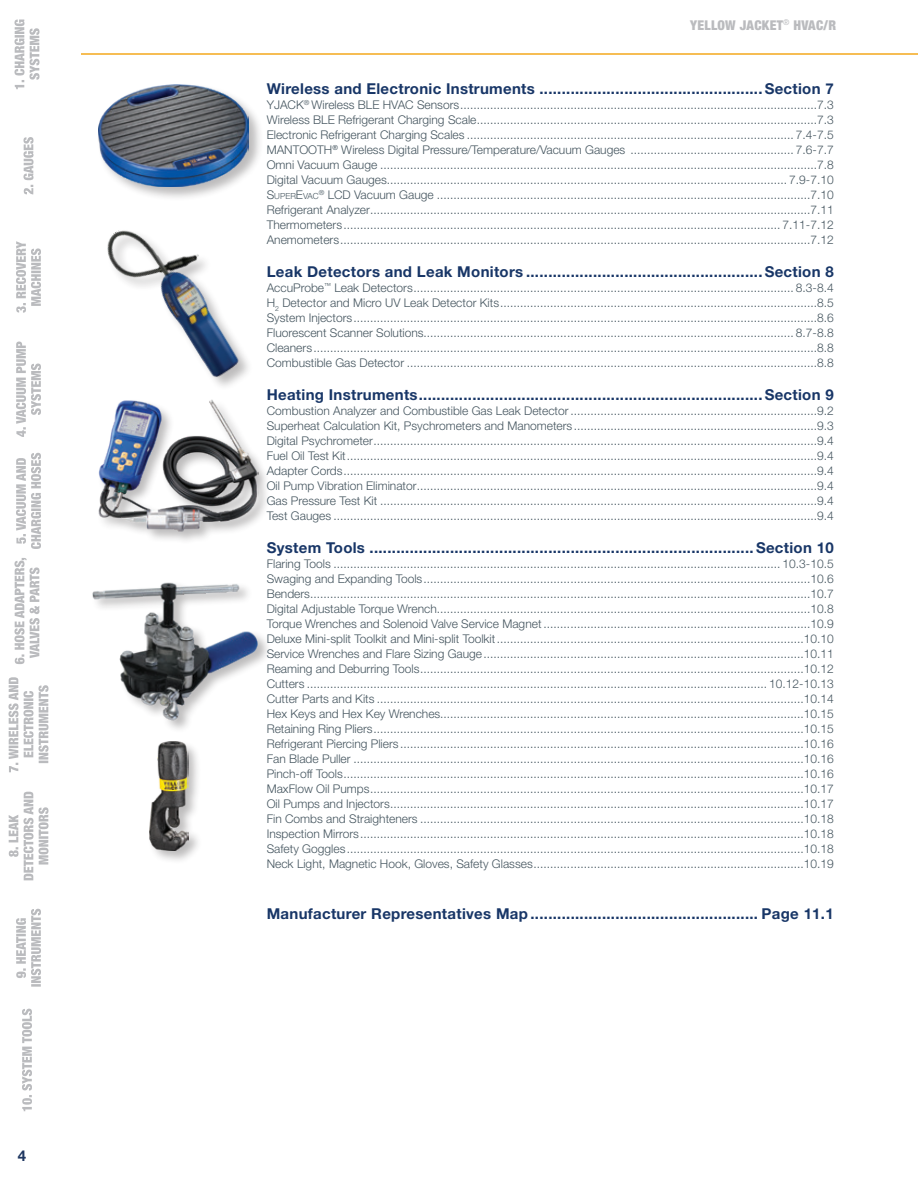
<style>
.page{position:relative;width:918px;height:1188px;background:#fff}
.page>*{position:absolute;margin:0;border:0;box-sizing:border-box;transform-origin:0 0}
.t1{font:700 15px "Helvetica Neue LT Std";letter-spacing:.02em;color:#183667}
.t2{font:700 15px "Helvetica Neue LT Std";color:#1f3761}
.t3{font:900 condensed 13.5px "Helvetica Neue LT Std";letter-spacing:.02em;color:#babbbe}
.t4{font:300 12px/15px "Helvetica Neue LT Std";color:#45555f;text-align:justify}
.t5{font:300 8.4px "Helvetica Neue LT Std";color:#45555f}
.s1{font-size:12px}
</style>
<div class="page">
<hr style="left:81px;top:53px;width:837px;height:2px;background:#f4a81c">
<svg style="left:14px;top:20px;width:26px;height:69px"></svg>
<svg style="left:23px;top:137px;width:11px;height:57px"></svg>
<svg style="left:16px;top:241px;width:25px;height:72px"></svg>
<svg style="left:16px;top:342px;width:25px;height:95px"></svg>
<svg style="left:16px;top:453px;width:25px;height:96px"></svg>
<svg style="left:14px;top:558px;width:26px;height:106px"></svg>
<svg style="left:16px;top:909px;width:25px;height:78px"></svg>
<svg style="left:22px;top:1009px;width:10px;height:102px"></svg>
<svg style="left:9px;top:792px;width:40px;height:88px"></svg>
<svg style="left:8px;top:677px;width:41px;height:95px"></svg>
<div style="left:96px;top:82px;width:168px;height:119px;background:#231f20;opacity:.3"></div>
<img style="left:98px;top:84px;width:151px;height:103px">
<img style="left:92px;top:582px;width:176px;height:145px">
<img style="left:107px;top:230px;width:140px;height:156px">
<div style="left:148px;top:740px;width:55px;height:125px;background:#231f20;opacity:.3"></div>
<img style="left:150px;top:742px;width:39px;height:109px">
<div style="left:97px;top:399px;width:173px;height:146px;background:#231f20;opacity:.3"></div>
<img style="left:97px;top:399px;width:161px;height:134px">
<p class="t2" style="left:18px;top:1146px;width:10px">4</p>
<p class="t3" style="left:690px;top:17px;width:147px">YELLOW JACKET<sup>®</sup> HVAC/R</p>
<p class="t1" style="left:267px;top:80px;width:569px">Wireless and Electronic Instruments ..................................................Section 7</p>
<p class="t4" style="left:267px;top:97px;width:569px">YJACK<sup>®</sup> Wireless BLE HVAC Sensors...........................................................................................................7.3<br>Wireless BLE Refrigerant Charging Scale......................................................................................................7.3<br>Electronic Refrigerant Charging Scales .................................................................................................. 7.4-7.5<br>MANTOOTH<sup>®</sup> Wireless Digital Pressure/Temperature/Vacuum Gauges ................................................. 7.6-7.7<br>Omni Vacuum Gauge ...................................................................................................................................7.8<br>Digital Vacuum Gauges........................................................................................................................ 7.9-7.10</p>
<p class="t5" style="left:267px;top:191px;width:54px"><span class="s1">S</span>UPER<span class="s1">E</span>VAC</p>
<p class="t4" style="left:267px;top:187px;width:568px;text-indent:52px"><sup>®</sup> LCD Vacuum Gauge ................................................................................................................7.10<br>Refrigerant Analyzer....................................................................................................................................7.11<br>Thermometers................................................................................................................................... 7.11-7.12<br>Anemometers.............................................................................................................................................7.12</p>
<p class="t1" style="left:267px;top:263px;width:569px">Leak Detectors and Leak Monitors .....................................................Section 8</p>
<p class="t4" style="left:267px;top:280px;width:569px">AccuProbe<sup>™</sup> Leak Detectors.................................................................................................................. 8.3-8.4<br>H<sub>2</sub> Detector and Micro UV Leak Detector Kits...............................................................................................8.5<br>System Injectors...........................................................................................................................................8.6<br>Fluorescent Scanner Solutions............................................................................................................... 8.7-8.8<br>Cleaners.......................................................................................................................................................8.8<br>Combustible Gas Detector ...........................................................................................................................8.8</p>
<p class="t1" style="left:267px;top:386px;width:569px">Heating Instruments.............................................................................Section 9</p>
<p class="t4" style="left:267px;top:403px;width:568px">Combustion Analyzer and Combustible Gas Leak Detector..........................................................................9.2<br>Superheat Calculation Kit, Psychrometers and Manometers.........................................................................9.3<br>Digital Psychrometer.....................................................................................................................................9.4<br>Fuel Oil Test Kit.............................................................................................................................................9.4<br>Adapter Cords..............................................................................................................................................9.4<br>Oil Pump Vibration Eliminator........................................................................................................................9.4<br>Gas Pressure Test Kit ...................................................................................................................................9.4<br>Test Gauges .................................................................................................................................................9.4</p>
<p class="t1" style="left:267px;top:539px;width:568px">System Tools ......................................................................................Section 10</p>
<p class="t4" style="left:267px;top:556px;width:569px">Flaring Tools ...................................................................................................................................... 10.3-10.5<br>Swaging and Expanding Tools....................................................................................................................10.6<br>Benders......................................................................................................................................................10.7<br>Digital Adjustable Torque Wrench................................................................................................................10.8<br>Torque Wrenches and Solenoid Valve Service Magnet ................................................................................10.9<br>Deluxe Mini-split Toolkit and Mini-split Toolkit............................................................................................10.10<br>Service Wrenches and Flare Sizing Gauge................................................................................................10.11<br>Reaming and Deburring Tools...................................................................................................................10.12<br>Cutters .......................................................................................................................................... 10.12-10.13<br>Cutter Parts and Kits ................................................................................................................................10.14<br>Hex Keys and Hex Key Wrenches.............................................................................................................10.15<br>Retaining Ring Pliers.................................................................................................................................10.15<br>Refrigerant Piercing Pliers .........................................................................................................................10.16<br>Fan Blade Puller .......................................................................................................................................10.16<br>Pinch-off Tools..........................................................................................................................................10.16<br>MaxFlow Oil Pumps..................................................................................................................................10.17<br>Oil Pumps and Injectors............................................................................................................................10.17<br>Fin Combs and Straighteners ...................................................................................................................10.18<br>Inspection Mirrors.....................................................................................................................................10.18<br>Safety Goggles.........................................................................................................................................10.18<br>Neck Light, Magnetic Hook, Gloves, Safety Glasses.................................................................................10.19</p>
<p class="t1" style="left:267px;top:905px;width:569px">Manufacturer Representatives Map ................................................... Page 11.1</p>
</div>
